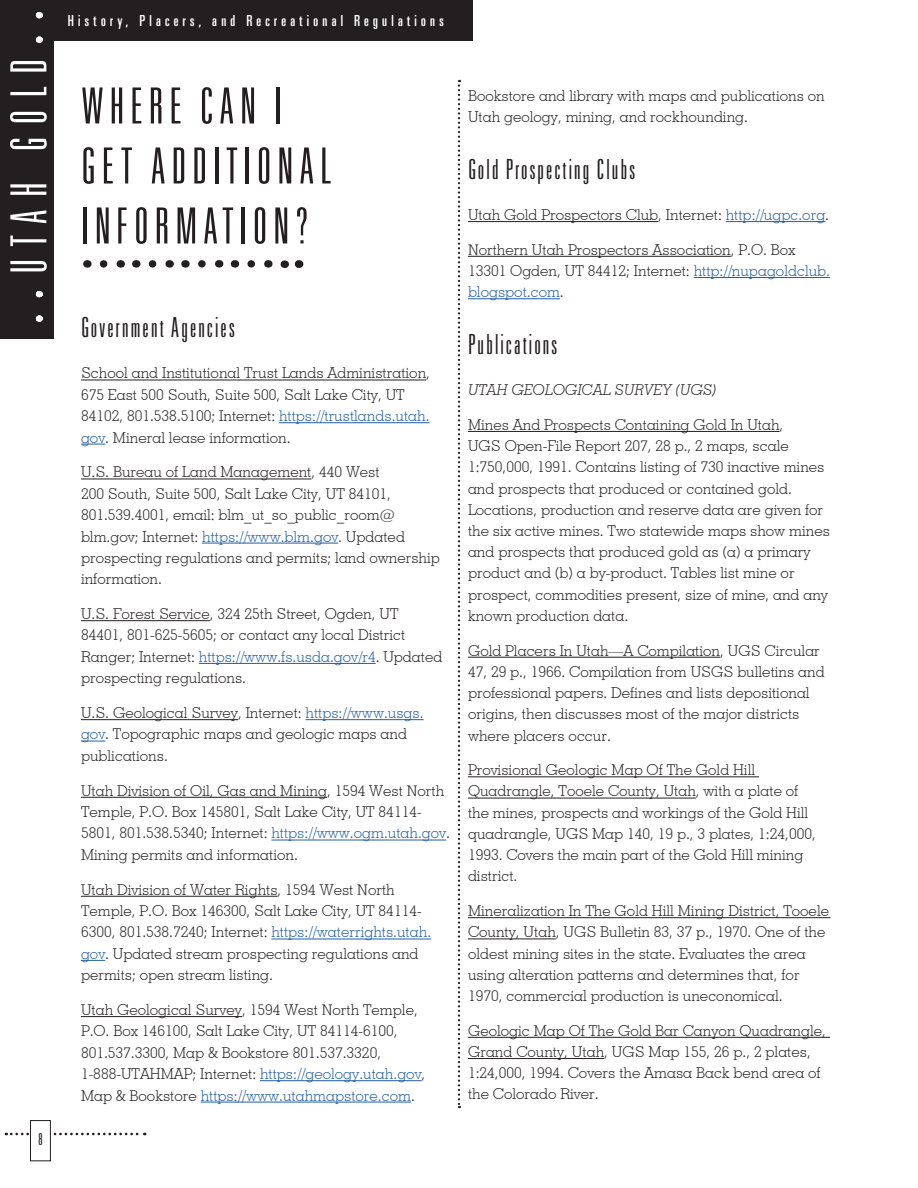
<style>
.page{position:relative;width:918px;height:1188px;background:#fff}
.page>*{position:absolute;margin:0;border:0;box-sizing:border-box;transform-origin:0 0}
.t1{font:54px "Univers Light Ultra Cond DTC";letter-spacing:.1em;color:#231f20}
.t2{font:54px "Univers Light Ultra Cond DTC";letter-spacing:.22em;color:#fff}
._2nd_level_header{font:30px "Univers Light Ultra Cond DTC";letter-spacing:.05em;color:#231f20}
.t3{font:18px "Univers Light Ultra Cond DTC";color:#231f20}
.t4{font:16.5px "Univers Ultra Cond DTC";letter-spacing:.22em;color:#fff}
.underline_body{font:300 15px/21.3px "Geometric Slab 703 BT";color:#231f20}
.underline_body-2{font:italic 300 15px "Geometric Slab 703 BT";color:#231f20}
.s1{color:#215e9f}
</style>
<div class="page">
<div style="left:0;top:0;width:472px;height:40px;background:#231f20"></div>
<div style="left:0;top:0;width:54px;height:338px;background:#231f20"></div>
<svg style="left:458px;top:80px;width:2px;height:1028px"></svg>
<svg style="left:36px;top:315px;width:6px;height:7px"></svg>
<svg style="left:36px;top:291px;width:6px;height:6px"></svg>
<svg style="left:36px;top:37px;width:6px;height:6px"></svg>
<svg style="left:36px;top:12px;width:6px;height:6px"></svg>
<svg style="left:6px;top:1133px;width:139px;height:2px"></svg>
<div style="left:31px;top:1121px;width:19px;height:40px;background:#fff"></div>
<div style="left:30px;top:1120px;width:21px;height:41px;border:1px solid #231f20"></div>
<svg style="left:104px;top:260px;width:4px;height:8px"></svg>
<svg style="left:152px;top:260px;width:5px;height:8px"></svg>
<svg style="left:202px;top:260px;width:4px;height:8px"></svg>
<svg style="left:251px;top:260px;width:4px;height:8px"></svg>
<svg style="left:294px;top:260px;width:6px;height:8px"></svg>
<hr style="left:81px;top:380px;width:345px;height:1px;background:#231f20">
<hr style="left:279px;top:422px;width:151px;height:1px;background:#215e9f">
<svg style="left:81px;top:444px;width:24px;height:1px"></svg>
<hr style="left:81px;top:479px;width:230px;height:1px;background:#231f20">
<hr style="left:202px;top:543px;width:136px;height:1px;background:#215e9f">
<hr style="left:81px;top:620px;width:129px;height:1px;background:#231f20">
<hr style="left:199px;top:663px;width:177px;height:1px;background:#215e9f">
<hr style="left:81px;top:719px;width:157px;height:1px;background:#231f20">
<hr style="left:306px;top:719px;width:118px;height:1px;background:#215e9f">
<svg style="left:81px;top:741px;width:24px;height:1px"></svg>
<hr style="left:81px;top:797px;width:246px;height:1px;background:#231f20">
<hr style="left:271px;top:840px;width:175px;height:1px;background:#215e9f">
<hr style="left:81px;top:896px;width:197px;height:1px;background:#231f20">
<hr style="left:271px;top:939px;width:160px;height:1px;background:#215e9f">
<svg style="left:81px;top:960px;width:24px;height:1px"></svg>
<hr style="left:81px;top:1016px;width:161px;height:1px;background:#231f20">
<hr style="left:260px;top:1080px;width:162px;height:1px;background:#215e9f">
<hr style="left:201px;top:1102px;width:210px;height:1px;background:#215e9f">
<hr style="left:468px;top:221px;width:190px;height:1px;background:#231f20">
<hr style="left:726px;top:221px;width:99px;height:1px;background:#215e9f">
<hr style="left:468px;top:256px;width:263px;height:1px;background:#231f20">
<hr style="left:694px;top:277px;width:136px;height:1px;background:#215e9f">
<hr style="left:468px;top:298px;width:92px;height:1px;background:#215e9f">
<hr style="left:468px;top:431px;width:312px;height:1px;background:#231f20">
<hr style="left:468px;top:657px;width:252px;height:1px;background:#231f20">
<hr style="left:468px;top:777px;width:291px;height:1px;background:#231f20">
<hr style="left:468px;top:798px;width:228px;height:1px;background:#231f20">
<hr style="left:468px;top:917px;width:363px;height:1px;background:#231f20">
<hr style="left:468px;top:939px;width:88px;height:1px;background:#231f20">
<hr style="left:468px;top:1037px;width:362px;height:1px;background:#231f20">
<hr style="left:468px;top:1058px;width:136px;height:1px;background:#231f20">
<h1 class="t2" style="left:0;top:274px;width:217px;rotate:-90deg">UTAH GOLD</h1>
<p class="t3" style="left:38px;top:1129px;width:6px">8</p>
<p class="t4" style="left:68px;top:12px;width:378px">History, Placers, and Recreational Regulations</p>
<p class="t1" style="left:81px;top:77px;width:203px">WHERE CAN I</p>
<p class="t1" style="left:81px;top:137px;width:252px">GET ADDITIONAL</p>
<p class="t1" style="left:81px;top:197px;width:229px">INFORMATION?</p>
<p class="_2nd_level_header" style="left:81px;top:311px;width:155px">Government Agencies</p>
<p class="underline_body" style="left:81px;top:362px;width:351px">School and Institutional Trust Lands Administration, 675 East 500 South, Suite 500, Salt Lake City, UT 84102, 801.538.5100; Internet: <span class="s1">https://trustlands.utah. gov</span>. Mineral lease information.</p>
<p class="underline_body" style="left:81px;top:461px;width:360px">U.S. Bureau of Land Management, 440 West<br>200 South, Suite 500, Salt Lake City, UT 84101, 801.539.4001, email: blm_ut_so_public_room@ blm.gov; Internet: <span class="s1">https://www.blm.gov</span>. Updated prospecting regulations and permits; land ownership information.</p>
<p class="underline_body" style="left:81px;top:603px;width:363px">U.S. Forest Service, 324 25th Street, Ogden, UT 84401, 801-625-5605; or contact any local District Ranger; Internet: <span class="s1">https://www.fs.usda.gov/r4</span>. Updated prospecting regulations.</p>
<p class="underline_body" style="left:81px;top:702px;width:344px">U.S. Geological Survey, Internet: <span class="s1">https://www.usgs. gov</span>. Topographic maps and geologic maps and publications.</p>
<p class="underline_body" style="left:81px;top:780px;width:370px">Utah Division of Oil, Gas and Mining, 1594 West North Temple, P.O. Box 145801, Salt Lake City, UT 84114- 5801, 801.538.5340; Internet: <span class="s1">https://www.ogm.utah.gov</span>.<br>Mining permits and information.</p>
<p class="underline_body" style="left:81px;top:879px;width:352px">Utah Division of Water Rights, 1594 West North Temple, P.O. Box 146300, Salt Lake City, UT 84114- 6300, 801.538.7240; Internet: <span class="s1">https://waterrights.utah. gov</span>. Updated stream prospecting regulations and permits; open stream listing.</p>
<p class="underline_body" style="left:81px;top:999px;width:346px">Utah Geological Survey, 1594 West North Temple, P.O. Box 146100, Salt Lake City, UT 84114-6100, 801.537.3300, Map &amp; Bookstore 801.537.3320, 1-888-UTAHMAP; Internet: <span class="s1">https://geology.utah.gov</span>, Map &amp; Bookstore <span class="s1">https://www.utahmapstore.com</span>.</p>
<p class="underline_body" style="left:468px;top:85px;width:358px">Bookstore and library with maps and publications on<br>Utah geology, mining, and rockhounding.</p>
<p class="_2nd_level_header" style="left:468px;top:153px;width:169px">Gold Prospecting Clubs</p>
<p class="underline_body" style="left:468px;top:204px;width:363px">Utah Gold Prospectors Club, Internet: <span class="s1">http://ugpc.org</span>.</p>
<p class="underline_body" style="left:468px;top:239px;width:364px">Northern Utah Prospectors Association, P.O. Box<br>13301 Ogden, UT 84412; Internet: <span class="s1">http://nupagoldclub. blogspot.com</span>.</p>
<p class="_2nd_level_header" style="left:468px;top:328px;width:91px">Publications</p>
<p class="underline_body-2" style="left:468px;top:381px;width:250px">UTAH GEOLOGICAL SURVEY (UGS)</p>
<p class="underline_body" style="left:468px;top:414px;width:363px">Mines And Prospects Containing Gold In Utah,<br>UGS Open-File Report 207, 28 p., 2 maps, scale 1:750,000, 1991. Contains listing of 730 inactive mines and prospects that produced or contained gold.<br>Locations, production and reserve data are given for the six active mines. Two statewide maps show mines and prospects that produced gold as (a) a primary product and (b) a by-product. Tables list mine or prospect, commodities present, size of mine, and any known production data.</p>
<p class="underline_body" style="left:468px;top:640px;width:358px">Gold Placers In Utah—A Compilation, UGS Circular 47, 29 p., 1966. Compilation from USGS bulletins and professional papers. Defines and lists depositional origins, then discusses most of the major districts where placers occur.</p>
<p class="underline_body" style="left:468px;top:759px;width:349px">Provisional Geologic Map Of The Gold Hill Quadrangle, Tooele County, Utah, with a plate of the mines, prospects and workings of the Gold Hill quadrangle, UGS Map 140, 19 p., 3 plates, 1:24,000, 1993. Covers the main part of the Gold Hill mining district.</p>
<p class="underline_body" style="left:468px;top:900px;width:363px">Mineralization In The Gold Hill Mining District, Tooele County, Utah, UGS Bulletin 83, 37 p., 1970. One of the oldest mining sites in the state. Evaluates the area using alteration patterns and determines that, for 1970, commercial production is uneconomical.</p>
<p class="underline_body" style="left:468px;top:1020px;width:360px">Geologic Map Of The Gold Bar Canyon Quadrangle, Grand County, Utah, UGS Map 155, 26 p., 2 plates, 1:24,000, 1994. Covers the Amasa Back bend area of the Colorado River.</p>
</div>
